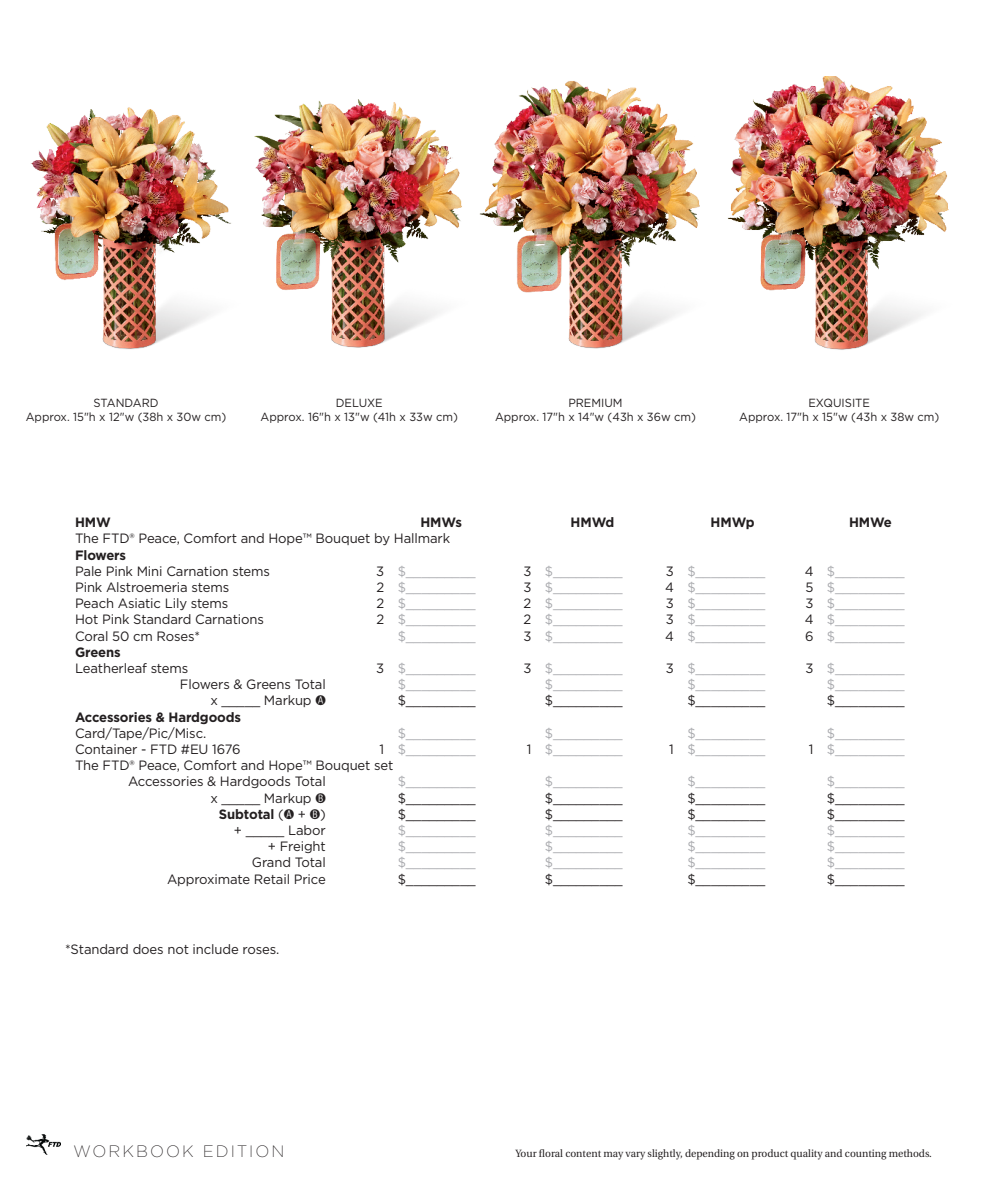
<style>
.page{position:relative;width:986px;height:1188px;background:#fff}
.page>*{position:absolute;margin:0;border:0;box-sizing:border-box;transform-origin:0 0}
.t1{font:200 16.5px "Gotham";letter-spacing:.125em;color:#231f20}
.t2{font:13.5px/16.2px "Gotham";letter-spacing:-.01em;color:#231f20}
.t3{font:13.5px "Gotham";color:#a8a9ad}
.t4{font:700 13.5px "Gotham";letter-spacing:-.01em;color:#231f20}
.t5{font:11.85px "Gotham";color:#231f20;scale:.95 1}
.t6{font:10.5px "Heuristica";color:#231f20}
.s1{font-weight:700}
.s2{color:#231f20}
.s3{font-family:"Ship Code Reversed"}
.s4{font-weight:400}
.s5{font-family:"Ship Code Reversed";font-weight:400}
</style>
<div class="page">
<img style="left:27px;top:1135px;width:33px;height:20px">
<img style="left:30px;top:107px;width:201px;height:242px">
<img style="left:484px;top:81px;width:216px;height:268px">
<img style="left:727px;top:77px;width:222px;height:273px">
<img style="left:254px;top:99px;width:230px;height:249px">
<p class="t5" style="left:94px;top:395px;width:70px">STANDARD</p>
<p class="t5" style="left:26px;top:409px;width:213px">Approx. 15"h x 12"w (38h x 30w cm)</p>
<p class="t5" style="left:336px;top:395px;width:51px">DELUXE</p>
<p class="t5" style="left:260px;top:409px;width:209px">Approx. 16"h x 13"w (41h x 33w cm)</p>
<p class="t5" style="left:568px;top:395px;width:59px">PREMIUM</p>
<p class="t5" style="left:495px;top:409px;width:213px">Approx. 17"h x 14"w (43h x 36w cm)</p>
<p class="t5" style="left:808px;top:395px;width:66px">EXQUISITE</p>
<p class="t5" style="left:739px;top:409px;width:212px">Approx. 17"h x 15"w (43h x 38w cm)</p>
<p class="t4" style="left:420px;top:513px;width:43px">HMWs</p>
<p class="t4" style="left:570px;top:513px;width:45px">HMWd</p>
<p class="t4" style="left:710px;top:513px;width:45px">HMWp</p>
<p class="t4" style="left:849px;top:513px;width:44px">HMWe</p>
<p class="t2" style="left:75px;top:514px;width:376px"><span class="s1">HMW<br></span>The FTD® Peace, Comfort and Hope™ Bouquet by Hallmark</p>
<p class="t4" style="left:75px;top:546px;width:53px">Flowers</p>
<p class="t2" style="left:75px;top:563px;width:196px">Pale Pink Mini Carnation stems</p>
<p class="t3" style="left:376px;top:562px;width:101px"><span class="s2">3</span> $_________</p>
<p class="t3" style="left:523px;top:562px;width:101px"><span class="s2">3</span> $_________</p>
<p class="t3" style="left:666px;top:562px;width:101px"><span class="s2">3</span> $_________</p>
<p class="t3" style="left:804px;top:562px;width:102px"><span class="s2">4</span> $_________</p>
<p class="t2" style="left:75px;top:579px;width:156px">Pink Alstroemeria stems</p>
<p class="t3" style="left:376px;top:579px;width:101px"><span class="s2">2</span> $_________</p>
<p class="t3" style="left:523px;top:579px;width:101px"><span class="s2">3</span> $_________</p>
<p class="t3" style="left:665px;top:579px;width:102px"><span class="s2">4</span> $_________</p>
<p class="t3" style="left:805px;top:579px;width:101px"><span class="s2">5</span> $_________</p>
<p class="t2" style="left:75px;top:595px;width:155px">Peach Asiatic Lily stems</p>
<p class="t3" style="left:376px;top:595px;width:101px"><span class="s2">2</span> $_________</p>
<p class="t3" style="left:523px;top:595px;width:101px"><span class="s2">2</span> $_________</p>
<p class="t3" style="left:666px;top:595px;width:101px"><span class="s2">3</span> $_________</p>
<p class="t3" style="left:805px;top:595px;width:101px"><span class="s2">3</span> $_________</p>
<p class="t2" style="left:75px;top:611px;width:190px">Hot Pink Standard Carnations</p>
<p class="t3" style="left:376px;top:611px;width:101px"><span class="s2">2</span> $_________</p>
<p class="t3" style="left:523px;top:611px;width:101px"><span class="s2">2</span> $_________</p>
<p class="t3" style="left:666px;top:611px;width:101px"><span class="s2">3</span> $_________</p>
<p class="t3" style="left:804px;top:611px;width:102px"><span class="s2">4</span> $_________</p>
<p class="t2" style="left:75px;top:627px;width:127px">Coral 50 cm Roses*</p>
<p class="t3" style="left:398px;top:627px;width:79px">$_________</p>
<p class="t3" style="left:523px;top:627px;width:101px"><span class="s2">3</span> $_________</p>
<p class="t3" style="left:665px;top:627px;width:102px"><span class="s2">4</span> $_________</p>
<p class="t3" style="left:805px;top:627px;width:101px"><span class="s2">6</span> $_________</p>
<p class="t4" style="left:75px;top:643px;width:47px">Greens</p>
<p class="t2" style="left:75px;top:660px;width:115px">Leatherleaf stems</p>
<p class="t3" style="left:376px;top:660px;width:101px"><span class="s2">3</span> $_________</p>
<p class="t3" style="left:523px;top:660px;width:101px"><span class="s2">3</span> $_________</p>
<p class="t3" style="left:666px;top:660px;width:101px"><span class="s2">3</span> $_________</p>
<p class="t3" style="left:805px;top:660px;width:101px"><span class="s2">3</span> $_________</p>
<p class="t2" style="left:180px;top:676px;width:147px">Flowers &amp; Greens Total</p>
<p class="t3" style="left:398px;top:676px;width:79px">$_________</p>
<p class="t3" style="left:545px;top:676px;width:79px">$_________</p>
<p class="t3" style="left:687px;top:676px;width:79px">$_________</p>
<p class="t3" style="left:827px;top:676px;width:79px">$_________</p>
<p class="t2" style="left:210px;top:692px;width:117px">x _____ Markup <span class="s3">a</span></p>
<p class="t2" style="left:398px;top:692px;width:79px">$_________</p>
<p class="t2" style="left:545px;top:692px;width:79px">$_________</p>
<p class="t2" style="left:687px;top:692px;width:79px">$_________</p>
<p class="t2" style="left:827px;top:692px;width:79px">$_________</p>
<p class="t4" style="left:75px;top:708px;width:167px">Accessories &amp; Hardgoods</p>
<p class="t2" style="left:75px;top:725px;width:133px">Card/Tape/Pic/Misc.</p>
<p class="t3" style="left:398px;top:724px;width:79px">$_________</p>
<p class="t3" style="left:545px;top:724px;width:79px">$_________</p>
<p class="t3" style="left:687px;top:724px;width:79px">$_________</p>
<p class="t3" style="left:827px;top:724px;width:79px">$_________</p>
<p class="t2" style="left:75px;top:741px;width:167px">Container - FTD #EU 1676</p>
<p class="t3" style="left:379px;top:741px;width:97px"><span class="s2">1</span> $_________</p>
<p class="t3" style="left:526px;top:741px;width:97px"><span class="s2">1</span> $_________</p>
<p class="t3" style="left:669px;top:741px;width:97px"><span class="s2">1</span> $_________</p>
<p class="t3" style="left:808px;top:741px;width:97px"><span class="s2">1</span> $_________</p>
<p class="t2" style="left:75px;top:757px;width:320px">The FTD® Peace, Comfort and Hope™ Bouquet set</p>
<p class="t2" style="left:128px;top:773px;width:199px">Accessories &amp; Hardgoods Total</p>
<p class="t3" style="left:398px;top:773px;width:79px">$_________</p>
<p class="t3" style="left:545px;top:773px;width:79px">$_________</p>
<p class="t3" style="left:687px;top:773px;width:79px">$_________</p>
<p class="t3" style="left:827px;top:773px;width:79px">$_________</p>
<p class="t2" style="left:210px;top:789px;width:117px">x _____ Markup <span class="s3">b</span></p>
<p class="t2" style="left:398px;top:789px;width:79px">$_________</p>
<p class="t2" style="left:545px;top:789px;width:79px">$_________</p>
<p class="t2" style="left:687px;top:789px;width:79px">$_________</p>
<p class="t2" style="left:827px;top:789px;width:79px">$_________</p>
<p class="t4" style="left:219px;top:805px;width:108px">Subtotal <span class="s4">(</span><span class="s5">a</span> <span class="s4">+</span> <span class="s5">b</span><span class="s4">)</span></p>
<p class="t2" style="left:398px;top:806px;width:79px">$_________</p>
<p class="t2" style="left:545px;top:806px;width:79px">$_________</p>
<p class="t2" style="left:687px;top:806px;width:79px">$_________</p>
<p class="t2" style="left:827px;top:806px;width:79px">$_________</p>
<p class="t2" style="left:234px;top:822px;width:93px">+ _____ Labor</p>
<p class="t3" style="left:398px;top:822px;width:79px">$_________</p>
<p class="t3" style="left:545px;top:822px;width:79px">$_________</p>
<p class="t3" style="left:687px;top:822px;width:79px">$_________</p>
<p class="t3" style="left:827px;top:822px;width:79px">$_________</p>
<p class="t2" style="left:268px;top:838px;width:59px">+ Freight</p>
<p class="t3" style="left:398px;top:838px;width:79px">$_________</p>
<p class="t3" style="left:545px;top:838px;width:79px">$_________</p>
<p class="t3" style="left:687px;top:838px;width:79px">$_________</p>
<p class="t3" style="left:827px;top:838px;width:79px">$_________</p>
<p class="t2" style="left:252px;top:854px;width:75px">Grand Total</p>
<p class="t3" style="left:398px;top:854px;width:79px">$_________</p>
<p class="t3" style="left:545px;top:854px;width:79px">$_________</p>
<p class="t3" style="left:687px;top:854px;width:79px">$_________</p>
<p class="t3" style="left:827px;top:854px;width:79px">$_________</p>
<p class="t2" style="left:167px;top:870px;width:160px">Approximate Retail Price</p>
<p class="t2" style="left:398px;top:870px;width:79px">$_________</p>
<p class="t2" style="left:545px;top:870px;width:79px">$_________</p>
<p class="t2" style="left:687px;top:870px;width:79px">$_________</p>
<p class="t2" style="left:827px;top:870px;width:79px">$_________</p>
<p class="t2" style="left:65px;top:941px;width:216px">*Standard does not include roses.</p>
<p class="t1" style="left:74px;top:1140px;width:212px">WORKBOOK EDITION</p>
<p class="t6" style="left:515px;top:1145px;width:418px">Your floral content may vary slightly, depending on product quality and counting methods.</p>
</div>
